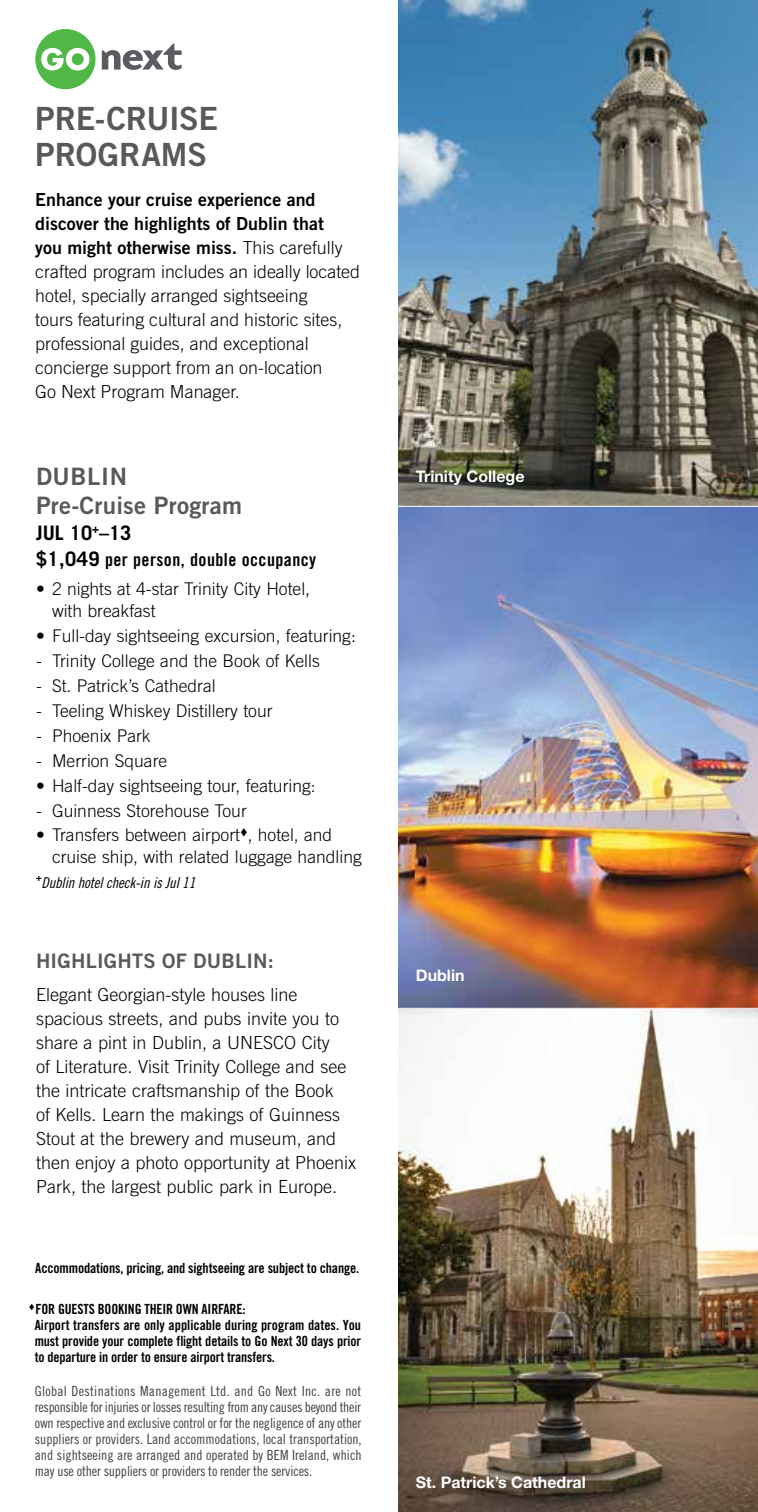
<style>
.page{position:relative;width:758px;height:1512px;background:#fff}
.page>*{position:absolute;margin:0;border:0;box-sizing:border-box;transform-origin:0 0}
.t1{font:32px/35px "Trade Gothic LT Std Bd 2";letter-spacing:-.005em;color:#58595b}
.t2{font:24px/28.8px "Trade Gothic LT Std Bd 2";letter-spacing:.01em;color:#58595b}
.t3{font:20px "Trade Gothic LT Std Bd 2";letter-spacing:.01em;color:#58595b}
.t4{font:700 20px "Trade Gothic LT Std";color:#000}
.t5{font:300 18px/24px "Trade Gothic LT Std";color:#000}
.t6{font:18px/24px "Trade Gothic LT Std Bd 2";color:#000}
.t7{font:18px "Trade Gothic LT Std Bd Cn 20";letter-spacing:.025em;color:#000}
.t8{font:300 17.6px/22px "Trade Gothic LT Std";color:#000}
.t9{font:700 16px "Helvetica Neue LT Std";color:#fff}
.t10{font:15px "Trade Gothic LT Std Cn 18 Obl";letter-spacing:-.01em;color:#000}
.t11{font:14px/16px "Trade Gothic LT Std Cn 18";letter-spacing:-.01em;color:#414042;text-align:justify}
.t12{font:14px/16px "Trade Gothic LT Std Bd Cn 20";letter-spacing:-.01em;color:#000}
.t13{font:700 9.4px "Trade Gothic LT Std";color:#000}
.s1{font-family:"Trade Gothic LT Std";font-weight:300}
.s2{font-family:"Trade Gothic LT Std";font-weight:700;font-size:20px}
</style>
<div class="page">
<img style="left:398px;top:1009px;width:360px;height:503px">
<img style="left:398px;top:0;width:360px;height:1008px">
<hr style="left:397px;top:506px;width:361px;height:1px;background:#fff">
<div style="left:35px;top:29px;width:60px;height:60px;background:#51b848;border-radius:50%"></div>
<svg style="left:102px;top:44px;width:80px;height:26px"></svg>
<svg style="left:41px;top:48px;width:49px;height:22px"></svg>
<h1 class="t1" style="left:35px;top:101px;width:184px">PRE-CRUISE<br>PROGRAMS</h1>
<p class="t6" style="left:35px;top:187px;width:309px">Enhance your cruise experience and discover the highlights of Dublin that you might otherwise miss. <span class="s1">This carefully</span></p>
<p class="t5" style="left:35px;top:259px;width:326px">crafted program includes an ideally located hotel, specially arranged sightseeing<br>tours featuring cultural and historic sites, professional guides, and exceptional concierge support from an on-location<br>Go Next Program Manager.</p>
<h2 class="t2" style="left:36px;top:462px;width:208px">DUBLIN<br>Pre-Cruise Program</h2>
<p class="t4" style="left:36px;top:521px;width:97px">JUL 10<sup>+</sup>–13</p>
<p class="t7" style="left:36px;top:549px;width:282px"><span class="s2">$1,049</span> per person, double occupancy</p>
<p class="t8" style="left:52px;top:578px;width:260px;text-indent:-16px">• 2 nights at 4-star Trinity City Hotel, with breakfast</p>
<p class="t8" style="left:36px;top:625px;width:321px">• Full-day sightseeing excursion, featuring:</p>
<p class="t8" style="left:36px;top:650px;width:285px">- Trinity College and the Book of Kells</p>
<p class="t8" style="left:36px;top:675px;width:181px">- St. Patrick’s Cathedral</p>
<p class="t8" style="left:36px;top:700px;width:238px">- Teeling Whiskey Distillery tour</p>
<p class="t8" style="left:36px;top:724px;width:116px">- Phoenix Park</p>
<p class="t8" style="left:36px;top:749px;width:133px">- Merrion Square</p>
<p class="t8" style="left:36px;top:774px;width:281px">• Half-day sightseeing tour, featuring:</p>
<p class="t8" style="left:36px;top:799px;width:212px">- Guinness Storehouse Tour</p>
<p class="t8" style="left:52px;top:824px;width:311px;text-indent:-16px">• Transfers between airport▼, hotel, and cruise ship, with related luggage handling</p>
<p class="t13" style="left:36px;top:872px;width:7px">+</p>
<p class="t10" style="left:41px;top:874px;width:155px">Dublin hotel check-in is Jul 11</p>
<p class="t3" style="left:36px;top:949px;width:239px">HIGHLIGHTS OF DUBLIN:</p>
<p class="t5" style="left:36px;top:983px;width:322px">Elegant Georgian-style houses line spacious streets, and pubs invite you to share a pint in Dublin, a UNESCO City<br>of Literature. Visit Trinity College and see the intricate craftsmanship of the Book<br>of Kells. Learn the makings of Guinness Stout at the brewery and museum, and then enjoy a photo opportunity at Phoenix Park, the largest public park in Europe.</p>
<p class="t12" style="left:35px;top:1260px;width:325px">Accommodations, pricing, and sightseeing are subject to change.</p>
<p class="t12" style="left:35px;top:1301px;width:328px;text-indent:-6px">▼FOR GUESTS BOOKING THEIR OWN AIRFARE:<br>Airport transfers are only applicable during program dates. You must provide your complete flight details to Go Next 30 days prior to departure in order to ensure airport transfers.</p>
<p class="t11" style="left:35px;top:1383px;width:328px">Global Destinations Management Ltd. and Go Next Inc. are not responsible for injuries or losses resulting from any causes beyond their own respective and exclusive control or for the negligence of any other suppliers or providers. Land accommodations, local transportation, and sightseeing are arranged and operated by BEM Ireland, which may use other suppliers or providers to render the services.</p>
<p class="t9" style="left:416px;top:466px;width:110px">Trinity College</p>
<p class="t9" style="left:416px;top:965px;width:50px">Dublin</p>
<p class="t9" style="left:416px;top:1472px;width:172px">St. Patrick’s Cathedral</p>
</div>
